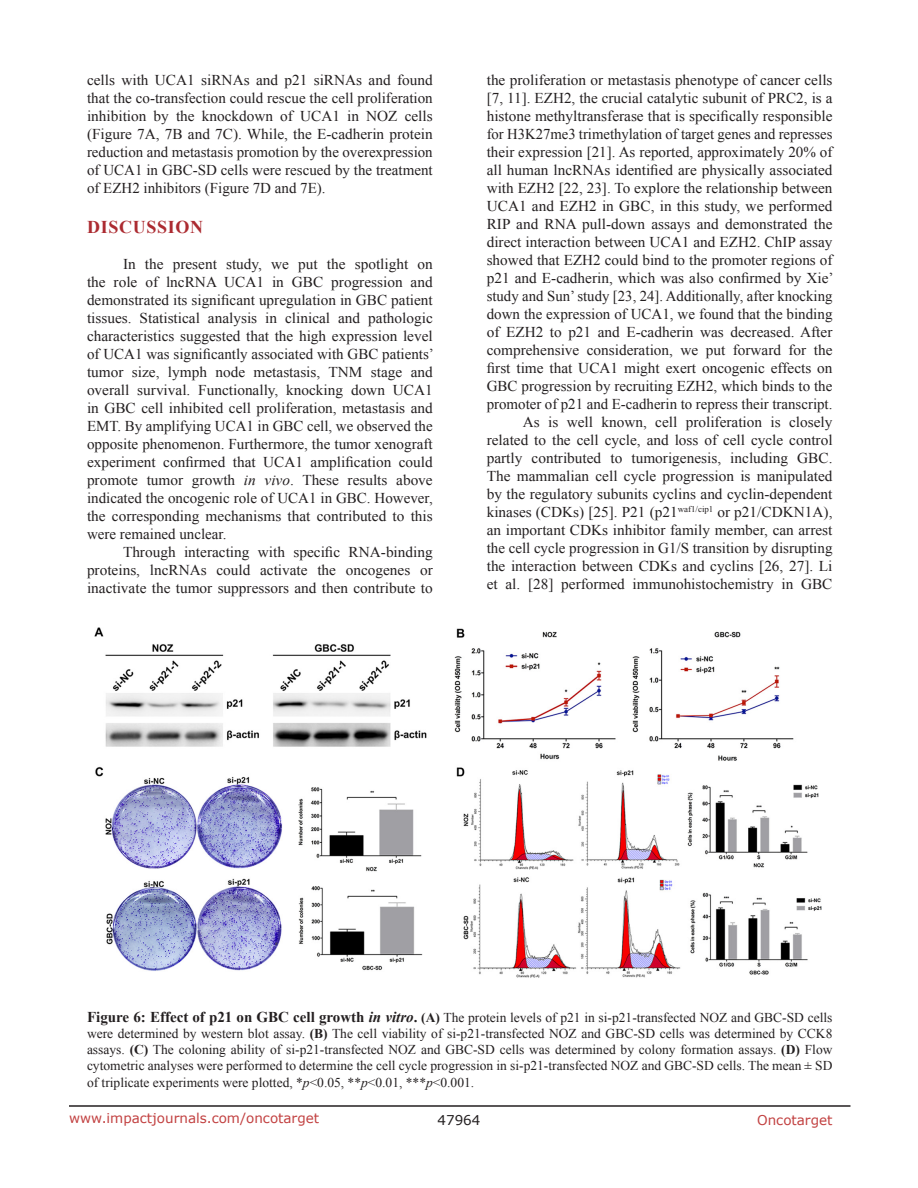
<style>
.page{position:relative;width:918px;height:1188px;background:#fff}
.page>*{position:absolute;margin:0;border:0;box-sizing:border-box;transform-origin:0 0}
.Heading{font:700 18px "Times New Roman";letter-spacing:.035em;color:#ac2b31}
.BodyText{font:15px/18px "Times New Roman";color:#231f20;text-align:justify}
.figuretext{font:13.5px/16.2px "Times New Roman";color:#231f20;text-align:justify}
.t1{font:13.5px "Verdana";color:#c24141}
.t2{font:13.5px "Verdana";color:#231f20}
.s1{font-style:italic}
.s2{font-weight:700;font-size:15px}
.s3{font-weight:700;font-style:italic;font-size:15px}
.s4{font-weight:700}
</style>
<div class="page">
<hr style="left:69px;top:1105px;width:781px;height:2px;background:#231f20">
<img style="left:94px;top:627px;width:728px;height:351px">
<p class="BodyText" style="left:87px;top:71px;width:347px">cells with UCA1 siRNAs and p21 siRNAs and found that the co-transfection could rescue the cell proliferation inhibition by the knockdown of UCA1 in NOZ cells (Figure 7A, 7B and 7C). While, the E-cadherin protein reduction and metastasis promotion by the overexpression of UCA1 in GBC-SD cells were rescued by the treatment of EZH2 inhibitors (Figure 7D and 7E).</p>
<p class="Heading" style="left:87px;top:214px;width:117px">DISCUSSION</p>
<p class="BodyText" style="left:87px;top:255px;width:348px;text-indent:36px">In the present study, we put the spotlight on the role of lncRNA UCA1 in GBC progression and demonstrated its significant upregulation in GBC patient tissues. Statistical analysis in clinical and pathologic characteristics suggested that the high expression level of UCA1 was significantly associated with GBC patients’ tumor size, lymph node metastasis, TNM stage and overall survival. Functionally, knocking down UCA1 in GBC cell inhibited cell proliferation, metastasis and EMT. By amplifying UCA1 in GBC cell, we observed the opposite phenomenon. Furthermore, the tumor xenograft experiment confirmed that UCA1 amplification could promote tumor growth <span class="s1">in vivo</span>. These results above indicated the oncogenic role of UCA1 in GBC. However, the corresponding mechanisms that contributed to this were remained unclear.</p>
<p class="BodyText" style="left:87px;top:543px;width:347px;text-indent:36px">Through interacting with specific RNA-binding proteins, lncRNAs could activate the oncogenes or inactivate the tumor suppressors and then contribute to</p>
<p class="BodyText" style="left:487px;top:71px;width:348px">the proliferation or metastasis phenotype of cancer cells [7, 11]. EZH2, the crucial catalytic subunit of PRC2, is a histone methyltransferase that is specifically responsible for H3K27me3 trimethylation of target genes and represses their expression [21]. As reported, approximately 20% of all human lncRNAs identified are physically associated with EZH2 [22, 23]. To explore the relationship between UCA1 and EZH2 in GBC, in this study, we performed RIP and RNA pull-down assays and demonstrated the direct interaction between UCA1 and EZH2. ChIP assay showed that EZH2 could bind to the promoter regions of p21 and E-cadherin, which was also confirmed by Xie’ study and Sun’ study [23, 24]. Additionally, after knocking down the expression of UCA1, we found that the binding of EZH2 to p21 and E-cadherin was decreased. After comprehensive consideration, we put forward for the first time that UCA1 might exert oncogenic effects on GBC progression by recruiting EZH2, which binds to the promoter of p21 and E-cadherin to repress their transcript.</p>
<p class="BodyText" style="left:487px;top:413px;width:347px;text-indent:36px">As is well known, cell proliferation is closely related to the cell cycle, and loss of cell cycle control partly contributed to tumorigenesis, including GBC.<br>The mammalian cell cycle progression is manipulated by the regulatory subunits cyclins and cyclin-dependent kinases (CDKs) [25]. P21 (p21<sup>waf1/cip1</sup> or p21/CDKN1A), an important CDKs inhibitor family member, can arrest the cell cycle progression in G1/S transition by disrupting the interaction between CDKs and cyclins [26, 27]. Li et al. [28] performed immunohistochemistry in GBC</p>
<p class="figuretext" style="left:87px;top:1009px;width:747px"><span class="s2">Figure 6: Effect of p21 on GBC cell growth</span> <span class="s3">in vitro</span><span class="s2">.</span> <span class="s4">(A)</span> The protein levels of p21 in si-p21-transfected NOZ and GBC-SD cells were determined by western blot assay. <span class="s4">(B)</span> The cell viability of si-p21-transfected NOZ and GBC-SD cells was determined by CCK8 assays. <span class="s4">(C)</span> The coloning ability of si-p21-transfected NOZ and GBC-SD cells was determined by colony formation assays. <span class="s4">(D)</span> Flow cytometric analyses were performed to determine the cell cycle progression in si-p21-transfected NOZ and GBC-SD cells. The mean ± SD of triplicate experiments were plotted, *<span class="s1">p</span>&lt;0.05, **<span class="s1">p</span>&lt;0.01, ***<span class="s1">p</span>&lt;0.001.</p>
<p class="t1" style="left:69px;top:1109px;width:252px">www.impactjournals.com/oncotarget</p>
<p class="t2" style="left:438px;top:1111px;width:44px">47964</p>
<p class="t1" style="left:757px;top:1111px;width:77px">Oncotarget</p>
</div>
